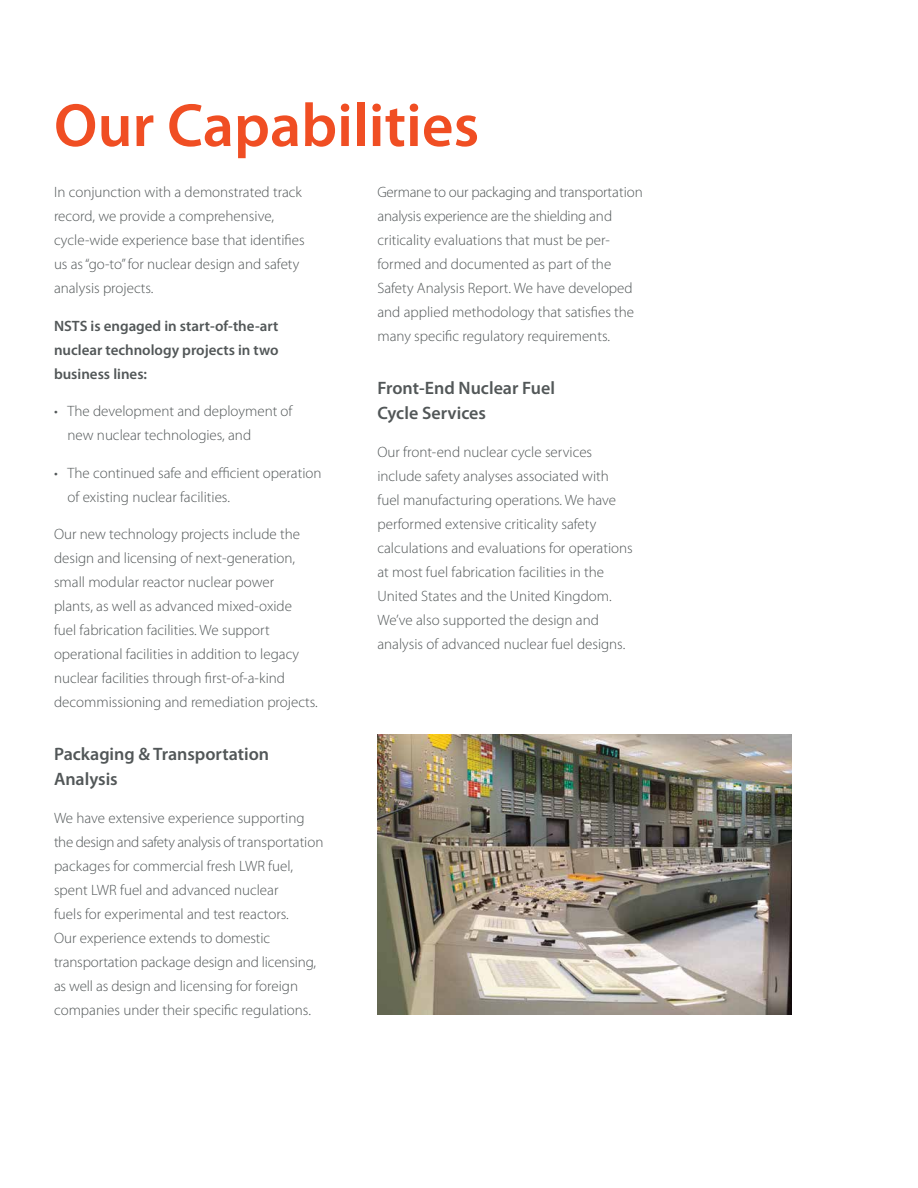
<style>
.page{position:relative;width:918px;height:1188px;background:#fff}
.page>*{position:absolute;margin:0;border:0;box-sizing:border-box;transform-origin:0 0}
.t1{font:600 61.5px "Myriad Pro";color:#f04e23}
.t2{font:600 18px/25.5px "Myriad Pro";color:#525758}
.t3{font:300 15px/24px "Myriad Pro";color:#525758}
.t4{font:600 15px/24px "Myriad Pro";color:#525758;text-align:justify}
</style>
<div class="page">
<img style="left:377px;top:735px;width:415px;height:280px">
<h1 class="t1" style="left:54px;top:91px;width:427px">Our Capabilities</h1>
<p class="t3" style="left:54px;top:181px;width:252px">In conjunction with a demonstrated track record, we provide a comprehensive, cycle-wide experience base that identifies us as “go-to” for nuclear design and safety analysis projects.</p>
<p class="t4" style="left:54px;top:314px;width:226px">NSTS is engaged in start-of-the-art nuclear technology projects in two business lines:</p>
<p class="t3" style="left:68px;top:400px;width:227px;text-indent:-14px">• The development and deployment of new nuclear technologies, and</p>
<p class="t3" style="left:68px;top:461px;width:256px;text-indent:-14px">• The continued safe and efficient operation of existing nuclear facilities.</p>
<p class="t3" style="left:54px;top:523px;width:265px">Our new technology projects include the design and licensing of next-generation, small modular reactor nuclear power<br>plants, as well as advanced mixed-oxide fuel fabrication facilities. We support operational facilities in addition to legacy nuclear facilities through first-of-a-kind decommissioning and remediation projects.</p>
<p class="t2" style="left:54px;top:741px;width:217px">Packaging &amp; Transportation<br>Analysis</p>
<p class="t3" style="left:54px;top:806px;width:271px">We have extensive experience supporting the design and safety analysis of transportation packages for commercial fresh LWR fuel, spent LWR fuel and advanced nuclear<br>fuels for experimental and test reactors.<br>Our experience extends to domestic transportation package design and licensing, as well as design and licensing for foreign companies under their specific regulations.</p>
<p class="t3" style="left:377px;top:181px;width:267px">Germane to our packaging and transportation analysis experience are the shielding and criticality evaluations that must be per&shy;formed and documented as part of the Safety Analysis Report. We have developed and applied methodology that satisfies the many specific regulatory requirements.</p>
<p class="t2" style="left:377px;top:375px;width:179px">Front-End Nuclear Fuel<br>Cycle Services</p>
<p class="t3" style="left:377px;top:440px;width:257px">Our front-end nuclear cycle services include safety analyses associated with fuel manufacturing operations. We have performed extensive criticality safety calculations and evaluations for operations at most fuel fabrication facilities in the United States and the United Kingdom.<br>We’ve also supported the design and analysis of advanced nuclear fuel designs.</p>
</div>
